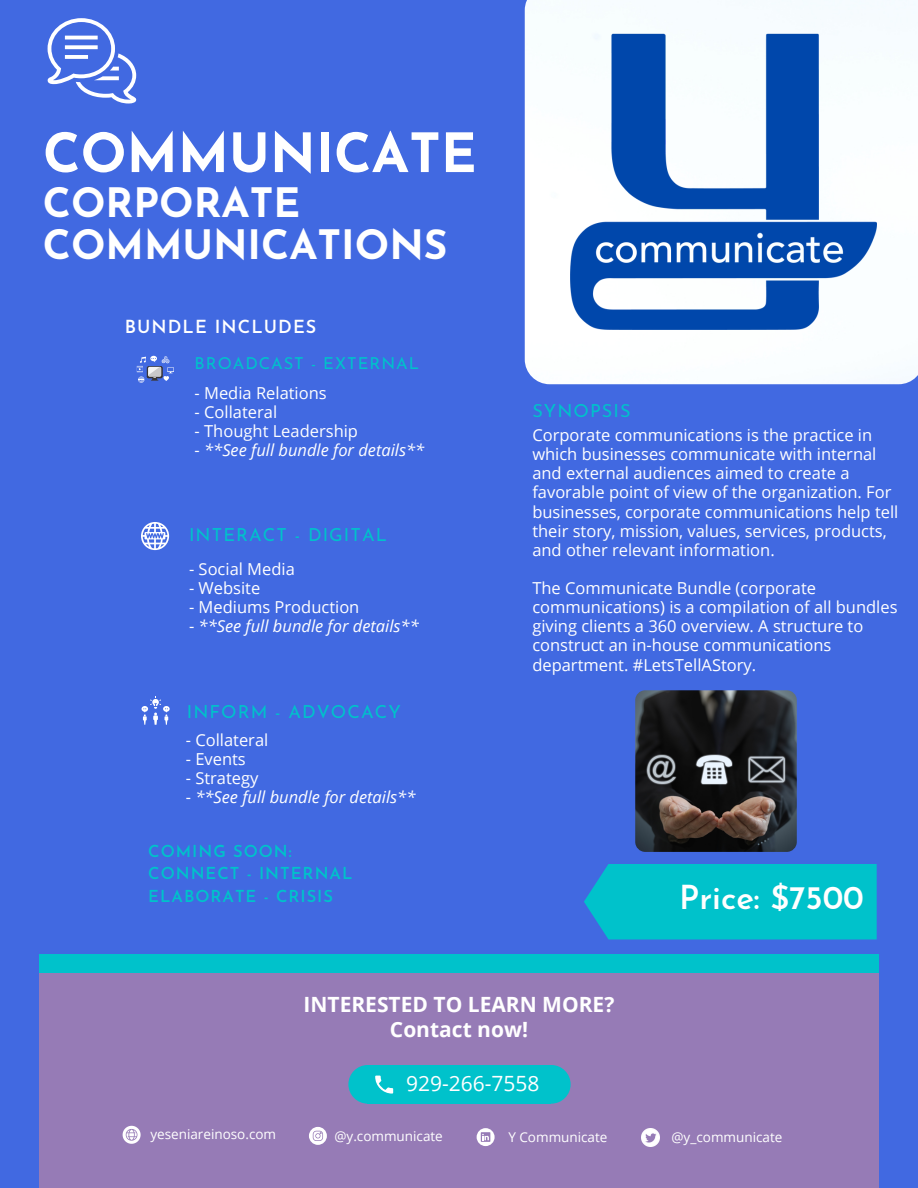
<style>
.page{position:relative;width:918px;height:1188px;background:#4169e1}
.page>*{position:absolute;margin:0;border:0;box-sizing:border-box;transform-origin:0 0}
.t1{font:700 54px "Josefin Sans";color:#fff}
.t2{font:700 40.5px/41.7px "Josefin Sans";color:#fff}
.t3{font:600 33px "Josefin Sans";color:#fff}
.t4{font:700 21px/24.6px "Open Sans";color:#fff;text-align:center}
.t5{font:21px "Open Sans";color:#fff}
.t6{font:18px "Josefin Sans";letter-spacing:.06em;color:#00c2cb}
.t7{font:600 18px "Josefin Sans";letter-spacing:.06em;color:#fff}
.t8{font:16.5px/19.2px "Open Sans";color:#fff}
.t9{font:italic 16.5px "Open Sans";color:#fff}
.t10{font:600 16.5px/22.5px "Josefin Sans";letter-spacing:.06em;color:#00c2cb}
.t11{font:16.5px "Josefin Sans";letter-spacing:.06em;color:#00c2cb}
.t12{font:13.5px "Open Sans";color:#fff}
.s1{font-style:normal}
</style>
<div class="page">
<div style="left:39px;top:955px;width:840px;height:36px;background:#00c2cb"></div>
<div style="left:39px;top:973px;width:840px;height:215px;background:#967bb6"></div>
<div style="left:367px;top:1065px;width:184px;height:39px;background:#00c2cb"></div>
<div style="left:348px;top:1065px;width:39px;height:39px;background:#00c2cb;border-radius:50%"></div>
<div style="left:532px;top:1065px;width:39px;height:39px;background:#00c2cb;border-radius:50%"></div>
<svg style="left:375px;top:1076px;width:18px;height:18px"></svg>
<svg style="left:123px;top:1126px;width:18px;height:18px"></svg>
<svg style="left:309px;top:1127px;width:18px;height:18px"></svg>
<img style="left:635px;top:690px;width:162px;height:162px;border-radius:10px">
<div style="left:525px;top:0;width:393px;height:384px;background:#fafeff"></div>
<div style="left:584px;top:864px;width:293px;height:75px;background:#00c2cb"></div>
<svg style="left:477px;top:1128px;width:18px;height:18px"></svg>
<img style="left:642px;top:1128px;width:18px;height:18px">
<svg style="left:137px;top:356px;width:37px;height:27px"></svg>
<svg style="left:142px;top:697px;width:28px;height:28px"></svg>
<img style="left:571px;top:33px;width:306px;height:296px">
<svg style="left:47px;top:18px;width:89px;height:86px"></svg>
<svg style="left:141px;top:522px;width:28px;height:28px"></svg>
<h1 class="t1" style="left:43px;top:132px;width:435px">COMMUNICATE</h1>
<h2 class="t2" style="left:43px;top:186px;width:406px">CORPORATE<br>COMMUNICATIONS</h2>
<p class="t7" style="left:125px;top:320px;width:193px">BUNDLE INCLUDES</p>
<p class="t11" style="left:195px;top:356px;width:226px">BROADCAST - EXTERNAL</p>
<p class="t8" style="left:195px;top:383px;width:134px">- Media Relations</p>
<p class="t8" style="left:195px;top:402px;width:84px">- Collateral</p>
<p class="t8" style="left:195px;top:421px;width:165px">- Thought Leadership</p>
<p class="t9" style="left:195px;top:438px;width:231px"><span class="s1">-</span> **See full bundle for details**</p>
<p class="t6" style="left:189px;top:527px;width:199px">INTERACT - DIGITAL</p>
<p class="t8" style="left:189px;top:559px;width:107px">- Social Media</p>
<p class="t8" style="left:189px;top:578px;width:73px">- Website</p>
<p class="t8" style="left:189px;top:597px;width:172px">- Mediums Production</p>
<p class="t9" style="left:189px;top:615px;width:231px"><span class="s1">-</span> **See full bundle for details**</p>
<p class="t6" style="left:187px;top:705px;width:215px">INFORM - ADVOCACY</p>
<p class="t8" style="left:186px;top:730px;width:84px">- Collateral</p>
<p class="t8" style="left:186px;top:749px;width:62px">- Events</p>
<p class="t8" style="left:186px;top:768px;width:74px">- Strategy</p>
<p class="t9" style="left:186px;top:786px;width:231px"><span class="s1">-</span> **See full bundle for details**</p>
<p class="t10" style="left:148px;top:842px;width:206px">COMING SOON:<br>CONNECT - INTERNAL<br>ELABORATE - CRISIS</p>
<p class="t6" style="left:532px;top:403px;width:100px">SYNOPSIS</p>
<p class="t8" style="left:532px;top:425px;width:368px">Corporate communications is the practice in which businesses communicate with internal and external audiences aimed to create a favorable point of view of the organization. For businesses, corporate communications help tell their story, mission, values, services, products, and other relevant information.</p>
<p class="t8" style="left:532px;top:578px;width:367px">The Communicate Bundle (corporate communications) is a compilation of all bundles giving clients a 360 overview. A structure to construct an in-house communications department. #LetsTellAStory.</p>
<h3 class="t3" style="left:679px;top:884px;width:186px">Price: $7500</h3>
<p class="t4" style="left:304px;top:992px;width:312px">INTERESTED TO LEARN MORE?<br>Contact now!</p>
<p class="t5" style="left:406px;top:1069px;width:135px">929-266-7558</p>
<p class="t12" style="left:150px;top:1125px;width:127px">yeseniareinoso.com</p>
<p class="t12" style="left:334px;top:1126px;width:110px">@y.communicate</p>
<p class="t12" style="left:508px;top:1127px;width:101px">Y Communicate</p>
<p class="t12" style="left:672px;top:1127px;width:112px">@y_communicate</p>
</div>
